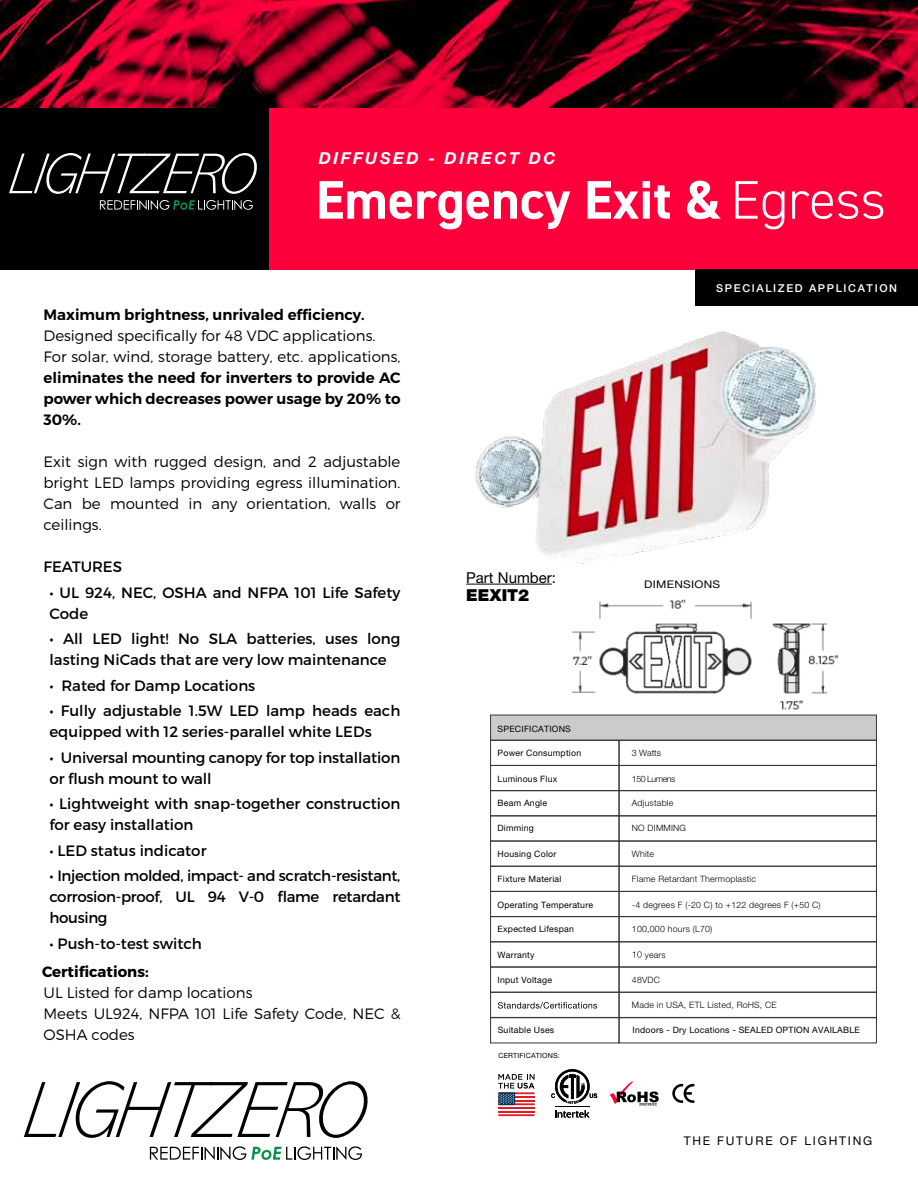
<style>
.page{position:relative;width:918px;height:1188px;background:#fff}
.page>*{position:absolute;margin:0;border:0;box-sizing:border-box;transform-origin:0 0}
.t1{font:700 54.45px "DIN2014";color:#fff}
.t2{font:italic 700 16.5px "Helvetica Neue LT Std";letter-spacing:.15em;color:#fff}
.t3{font:900 16.5px "Helvetica Neue LT Std";color:#000}
.t4{font:15px/21px "Montserrat";color:#000}
.t5{font:300 15px/21px "Montserrat";color:#000}
.t6{font:600 15px/21px "Montserrat";color:#000;text-align:justify}
.t7{font:700 15px "Montserrat";color:#000}
.t8{font:15px "Helvetica Neue LT Std";color:#000}
.t9{font:12px "Helvetica Neue LT Std";letter-spacing:.15em;color:#000}
.t10{font:500 10.95px "Helvetica Neue LT Std";letter-spacing:.15em;color:#fff}
.t11{font:10.5px "Helvetica Neue LT Std";letter-spacing:.025em;color:#000;scale:1.12 1}
.t12{font:8.7px "Helvetica Neue LT Std";letter-spacing:.025em;color:#000}
.t13{font:300 8.7px "Helvetica Neue LT Std";letter-spacing:.025em;color:#000}
.t14{font:300 8.7px "Helvetica Neue LT Std";letter-spacing:-.05em;color:#000}
.t15{font:7.05px "Helvetica Neue LT Std";letter-spacing:.025em;color:#000}
.s1{font-weight:300}
</style>
<div class="page">
<img style="left:566px;top:599px;width:278px;height:116px">
<img style="left:475px;top:331px;width:341px;height:233px">
<div style="left:268px;top:108px;width:650px;height:162px;background:#fd003b"></div>
<div style="left:0;top:108px;width:268px;height:162px;background:#000"></div>
<img style="left:1px;top:0;width:917px;height:108px">
<div style="left:696px;top:270px;width:222px;height:36px;background:#000"></div>
<svg style="left:555px;top:1110px;width:35px;height:8px"></svg>
<hr style="left:555px;top:1106px;width:35px;height:1px;background:#010101">
<svg style="left:551px;top:1069px;width:46px;height:35px"></svg>
<svg style="left:672px;top:1084px;width:22px;height:19px"></svg>
<svg style="left:610px;top:1081px;width:49px;height:24px"></svg>
<svg style="left:498px;top:1092px;width:37px;height:24px"></svg>
<hr style="left:498px;top:1111px;width:37px;height:1px;background:#e31b23">
<svg style="left:498px;top:1114px;width:37px;height:2px"></svg>
<hr style="left:498px;top:1107px;width:37px;height:2px;background:#e31b23">
<svg style="left:498px;top:1074px;width:37px;height:31px"></svg>
<div style="left:490px;top:715px;width:387px;height:25px;background:#cbcbcb"></div>
<div style="left:490px;top:740px;width:129px;height:26px;border:1px solid #363636"></div>
<div style="left:619px;top:740px;width:258px;height:26px;border:1px solid #363636"></div>
<div style="left:490px;top:790px;width:129px;height:26px;border:1px solid #363636"></div>
<div style="left:619px;top:790px;width:258px;height:26px;border:1px solid #363636"></div>
<div style="left:490px;top:765px;width:129px;height:26px;border:1px solid #363636"></div>
<div style="left:619px;top:765px;width:258px;height:26px;border:1px solid #363636"></div>
<div style="left:490px;top:816px;width:129px;height:25px;border:1px solid #363636"></div>
<div style="left:619px;top:816px;width:258px;height:25px;border:1px solid #363636"></div>
<div style="left:490px;top:841px;width:129px;height:25px;border:1px solid #363636"></div>
<div style="left:619px;top:841px;width:258px;height:25px;border:1px solid #363636"></div>
<div style="left:490px;top:866px;width:129px;height:26px;border:1px solid #363636"></div>
<div style="left:619px;top:866px;width:258px;height:26px;border:1px solid #363636"></div>
<div style="left:490px;top:891px;width:129px;height:26px;border:1px solid #363636"></div>
<div style="left:619px;top:891px;width:258px;height:26px;border:1px solid #363636"></div>
<div style="left:490px;top:916px;width:129px;height:26px;border:1px solid #363636"></div>
<div style="left:619px;top:916px;width:258px;height:26px;border:1px solid #363636"></div>
<div style="left:490px;top:942px;width:129px;height:25px;border:1px solid #363636"></div>
<div style="left:619px;top:942px;width:258px;height:25px;border:1px solid #363636"></div>
<div style="left:490px;top:967px;width:129px;height:25px;border:1px solid #363636"></div>
<div style="left:619px;top:967px;width:258px;height:25px;border:1px solid #363636"></div>
<div style="left:490px;top:992px;width:129px;height:26px;border:1px solid #363636"></div>
<div style="left:619px;top:992px;width:258px;height:26px;border:1px solid #363636"></div>
<svg style="left:633px;top:951px;width:9px;height:7px"></svg>
<svg style="left:498px;top:1002px;width:99px;height:7px"></svg>
<hr style="left:466px;top:584px;width:86px;height:1px;background:#000">
<svg style="left:9px;top:153px;width:248px;height:41px"></svg>
<svg style="left:100px;top:200px;width:153px;height:10px"></svg>
<svg style="left:24px;top:1081px;width:344px;height:57px"></svg>
<svg style="left:150px;top:1146px;width:212px;height:14px"></svg>
<p class="t2" style="left:319px;top:148px;width:239px">DIFFUSED - DIRECT DC</p>
<h1 class="t1" style="left:316px;top:164px;width:572px">Emergency Exit &amp; <span class="s1">Egress</span></h1>
<p class="t6" style="left:44px;top:304px;width:323px">Maximum brightness, unrivaled efficiency.</p>
<p class="t5" style="left:44px;top:325px;width:359px">Designed specifically for 48 VDC applications.<br>For solar, wind, storage battery, etc. applications,</p>
<p class="t6" style="left:44px;top:367px;width:359px">eliminates the need for inverters to provide AC power which decreases power usage by 20% to 30%.</p>
<p class="t5" style="left:44px;top:451px;width:359px;text-align:justify">Exit sign with rugged design, and 2 adjustable bright LED lamps providing egress illumination.<br>Can be mounted in any orientation, walls or ceilings.</p>
<p class="t4" style="left:44px;top:556px;width:80px">FEATURES</p>
<p class="t4" style="left:50px;top:582px;width:352px">• UL 924, NEC, OSHA and NFPA 101 Life Safety<br>Code</p>
<p class="t4" style="left:50px;top:628px;width:353px">• All LED light! No SLA batteries, uses long lasting NiCads that are very low maintenance</p>
<p class="t4" style="left:50px;top:675px;width:207px">• Rated for Damp Locations</p>
<p class="t4" style="left:50px;top:700px;width:352px">• Fully adjustable 1.5W LED lamp heads each equipped with 12 series-parallel white LEDs</p>
<p class="t4" style="left:50px;top:747px;width:352px">• Universal mounting canopy for top installation or flush mount to wall</p>
<p class="t4" style="left:50px;top:793px;width:353px">• Lightweight with snap-together construction for easy installation</p>
<p class="t4" style="left:50px;top:840px;width:159px">• LED status indicator</p>
<p class="t4" style="left:50px;top:865px;width:352px;text-align:justify">• Injection molded, impact- and scratch-resistant, corrosion-proof, UL 94 V-0 flame retardant housing</p>
<p class="t4" style="left:50px;top:933px;width:154px">• Push-to-test switch</p>
<p class="t7" style="left:42px;top:963px;width:108px">Certifications:</p>
<p class="t5" style="left:44px;top:982px;width:358px">UL Listed for damp locations<br>Meets UL924, NFPA 101 Life Safety Code, NEC &amp;<br>OSHA codes</p>
<p class="t10" style="left:716px;top:282px;width:182px">SPECIALIZED APPLICATION</p>
<p class="t8" style="left:466px;top:568px;width:91px">Part Number:</p>
<p class="t3" style="left:466px;top:586px;width:64px">EEXIT2</p>
<p class="t11" style="left:644px;top:578px;width:69px">DIMENSIONS</p>
<p class="t12" style="left:498px;top:723px;width:75px">SPECIFICATIONS</p>
<p class="t12" style="left:498px;top:747px;width:85px">Power Consumption</p>
<p class="t12" style="left:498px;top:773px;width:61px">Luminous Flux</p>
<p class="t12" style="left:498px;top:798px;width:51px">Beam Angle</p>
<p class="t13" style="left:632px;top:747px;width:31px">3 Watts</p>
<p class="t14" style="left:632px;top:773px;width:45px">150 Lumens</p>
<p class="t13" style="left:632px;top:798px;width:43px">Adjustable</p>
<p class="t12" style="left:498px;top:823px;width:38px">Dimming</p>
<p class="t13" style="left:632px;top:823px;width:56px">NO DIMMING</p>
<p class="t12" style="left:498px;top:849px;width:60px">Housing Color</p>
<p class="t12" style="left:498px;top:874px;width:65px">Fixture Material</p>
<p class="t12" style="left:498px;top:899px;width:97px">Operating Temperature</p>
<p class="t12" style="left:498px;top:924px;width:78px">Expected Lifespan</p>
<p class="t12" style="left:498px;top:949px;width:38px">Warranty</p>
<p class="t13" style="left:632px;top:849px;width:24px">White</p>
<p class="t13" style="left:632px;top:874px;width:126px">Flame Retardant Thermoplastic</p>
<p class="t13" style="left:632px;top:899px;width:190px">-4 degrees F (-20 C) to +122 degrees F (+50 C)</p>
<p class="t13" style="left:632px;top:924px;width:82px">100,000 hours (L70)</p>
<p class="t13" style="left:645px;top:949px;width:22px">years</p>
<p class="t12" style="left:498px;top:974px;width:56px">Input Voltage</p>
<p class="t13" style="left:632px;top:974px;width:29px">48VDC</p>
<p class="t13" style="left:632px;top:1000px;width:146px">Made in USA, ETL Listed, RoHS, CE</p>
<p class="t12" style="left:498px;top:1025px;width:58px">Suitable Uses</p>
<p class="t12" style="left:633px;top:1025px;width:229px">Indoors - Dry Locations - SEALED OPTION AVAILABLE</p>
<p class="t15" style="left:498px;top:1051px;width:63px">CERTIFICATIONS:</p>
<p class="t9" style="left:684px;top:1134px;width:190px">THE FUTURE OF LIGHTING</p>
</div>
